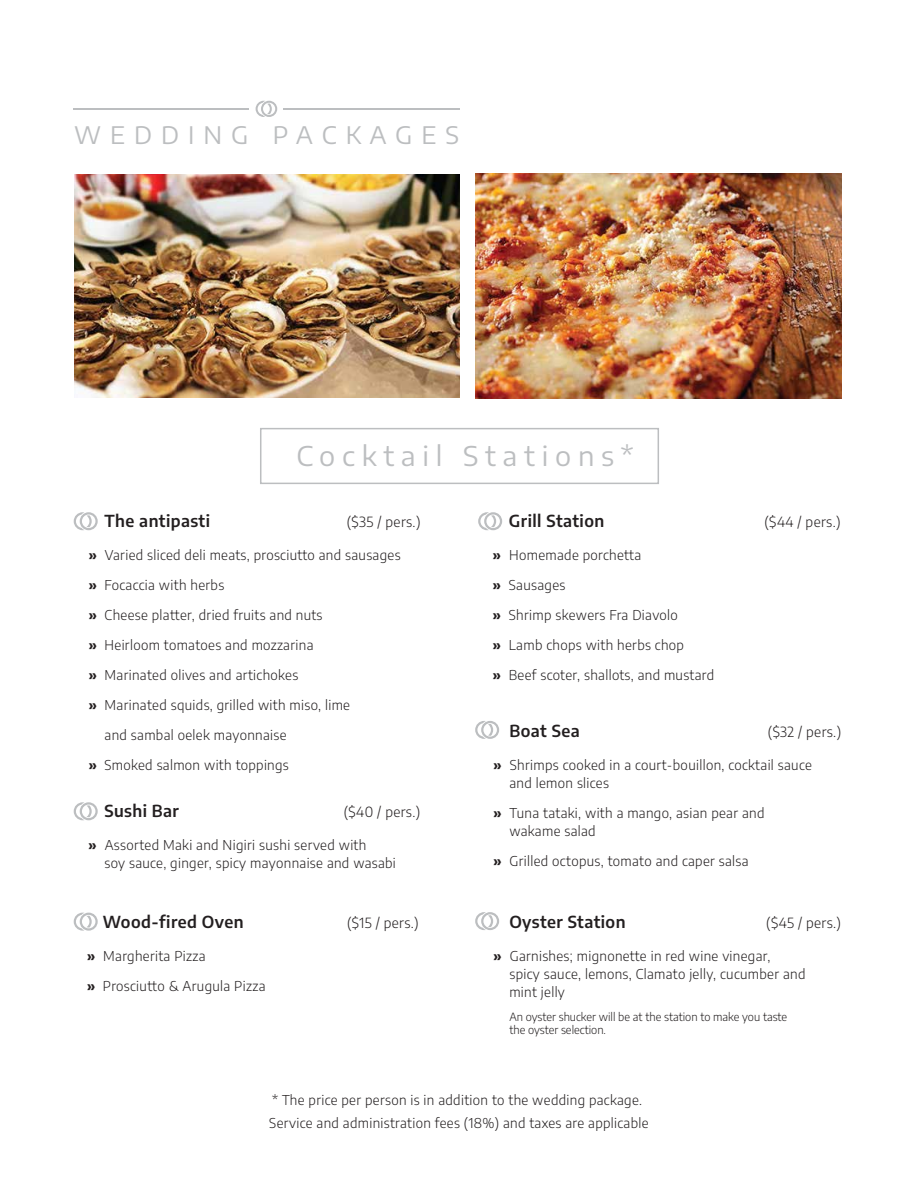
<style>
.page{position:relative;width:918px;height:1188px;background:#fff}
.page>*{position:absolute;margin:0;border:0;box-sizing:border-box;transform-origin:0 0}
.t1{font:27px "Encode Sans Semi Expanded";letter-spacing:.25em;color:#bcbec0}
.t2{font:24px "Encode Sans Semi Expanded";letter-spacing:.375em;color:#bcbec0}
.t3{font:600 16.5px "Encode Sans";letter-spacing:.025em;color:#231f20}
.t4{font:300 13.95px "Encode Sans";letter-spacing:.025em;color:#231f20}
.t5{font:300 13.5px/18px "Encode Sans";letter-spacing:.025em;color:#231f20}
.t6{font:300 11.25px/12.8px "Encode Sans";color:#231f20}
.s1{font-weight:700}
</style>
<div class="page">
<svg style="left:74px;top:512px;width:24px;height:18px"></svg>
<svg style="left:74px;top:802px;width:24px;height:18px"></svg>
<svg style="left:74px;top:913px;width:24px;height:18px"></svg>
<svg style="left:478px;top:512px;width:24px;height:18px"></svg>
<svg style="left:475px;top:721px;width:24px;height:18px"></svg>
<svg style="left:475px;top:912px;width:24px;height:18px"></svg>
<img style="left:75px;top:174px;width:384px;height:223px">
<img style="left:475px;top:174px;width:366px;height:224px">
<div style="left:260px;top:428px;width:399px;height:56px;border:2px solid #bcbec0"></div>
<svg style="left:256px;top:101px;width:21px;height:16px"></svg>
<hr style="left:73px;top:108px;width:176px;height:2px;background:#bcbec0">
<hr style="left:283px;top:108px;width:176px;height:2px;background:#bcbec0">
<h2 class="t2" style="left:74px;top:119px;width:387px">WEDDING PACKAGES</h2>
<h1 class="t1" style="left:297px;top:437px;width:338px">Cocktail Stations*</h1>
<p class="t3" style="left:105px;top:509px;width:107px">The antipasti</p>
<p class="t4" style="left:347px;top:512px;width:75px">($35 / pers.)</p>
<p class="t5" style="left:89px;top:546px;width:313px"><span class="s1">»</span> Varied sliced deli meats, prosciutto and sausages</p>
<p class="t5" style="left:89px;top:576px;width:137px"><span class="s1">»</span> Focaccia with herbs</p>
<p class="t5" style="left:89px;top:606px;width:235px"><span class="s1">»</span> Cheese platter, dried fruits and nuts</p>
<p class="t5" style="left:89px;top:636px;width:226px"><span class="s1">»</span> Heirloom tomatoes and mozzarina</p>
<p class="t5" style="left:89px;top:666px;width:211px"><span class="s1">»</span> Marinated olives and artichokes</p>
<p class="t5" style="left:89px;top:696px;width:263px"><span class="s1">»</span> Marinated squids, grilled with miso, lime</p>
<p class="t5" style="left:105px;top:726px;width:184px">and sambal oelek mayonnaise</p>
<p class="t5" style="left:89px;top:756px;width:202px"><span class="s1">»</span> Smoked salmon with toppings</p>
<p class="t3" style="left:104px;top:799px;width:76px">Sushi Bar</p>
<p class="t4" style="left:344px;top:802px;width:78px">($40 / pers.)</p>
<p class="t5" style="left:104px;top:836px;width:293px;text-indent:-16px"><span class="s1">»</span> Assorted Maki and Nigiri sushi served with<br>soy sauce, ginger, spicy mayonnaise and wasabi</p>
<p class="t3" style="left:103px;top:909px;width:142px">Wood-fired Oven</p>
<p class="t4" style="left:347px;top:913px;width:73px">($15 / pers.)</p>
<p class="t5" style="left:87px;top:946px;width:120px"><span class="s1">»</span> Margherita Pizza</p>
<p class="t5" style="left:87px;top:976px;width:180px"><span class="s1">»</span> Prosciutto &amp; Arugula Pizza</p>
<p class="t3" style="left:509px;top:509px;width:97px">Grill Station</p>
<p class="t4" style="left:764px;top:512px;width:78px">($44 / pers.)</p>
<p class="t5" style="left:493px;top:546px;width:150px"><span class="s1">»</span> Homemade porchetta</p>
<p class="t5" style="left:493px;top:576px;width:74px"><span class="s1">»</span> Sausages</p>
<p class="t5" style="left:493px;top:606px;width:186px"><span class="s1">»</span> Shrimp skewers Fra Diavolo</p>
<p class="t5" style="left:493px;top:636px;width:193px"><span class="s1">»</span> Lamb chops with herbs chop</p>
<p class="t5" style="left:493px;top:666px;width:223px"><span class="s1">»</span> Beef scoter, shallots, and mustard</p>
<p class="t3" style="left:510px;top:719px;width:72px">Boat Sea</p>
<p class="t4" style="left:768px;top:723px;width:75px">($32 / pers.)</p>
<p class="t5" style="left:510px;top:756px;width:304px;text-indent:-16px"><span class="s1">»</span> Shrimps cooked in a court-bouillon, cocktail sauce and lemon slices</p>
<p class="t5" style="left:510px;top:804px;width:256px;text-indent:-16px"><span class="s1">»</span> Tuna tataki, with a mango, asian pear and wakame salad</p>
<p class="t5" style="left:494px;top:852px;width:257px"><span class="s1">»</span> Grilled octopus, tomato and caper salsa</p>
<p class="t3" style="left:509px;top:910px;width:118px">Oyster Station</p>
<p class="t4" style="left:766px;top:913px;width:76px">($45 / pers.)</p>
<p class="t5" style="left:509px;top:946px;width:298px;text-indent:-16px"><span class="s1">»</span> Garnishes; mignonette in red wine vinegar,<br>spicy sauce, lemons, Clamato jelly, cucumber and mint jelly</p>
<p class="t6" style="left:509px;top:1010px;width:279px">An oyster shucker will be at the station to make you taste the oyster selection.</p>
<p class="t5" style="left:269px;top:1088px;width:381px;line-height:22.5px">* The price per person is in addition to the wedding package.<br>Service and administration fees (18%) and taxes are applicable</p>
</div>
